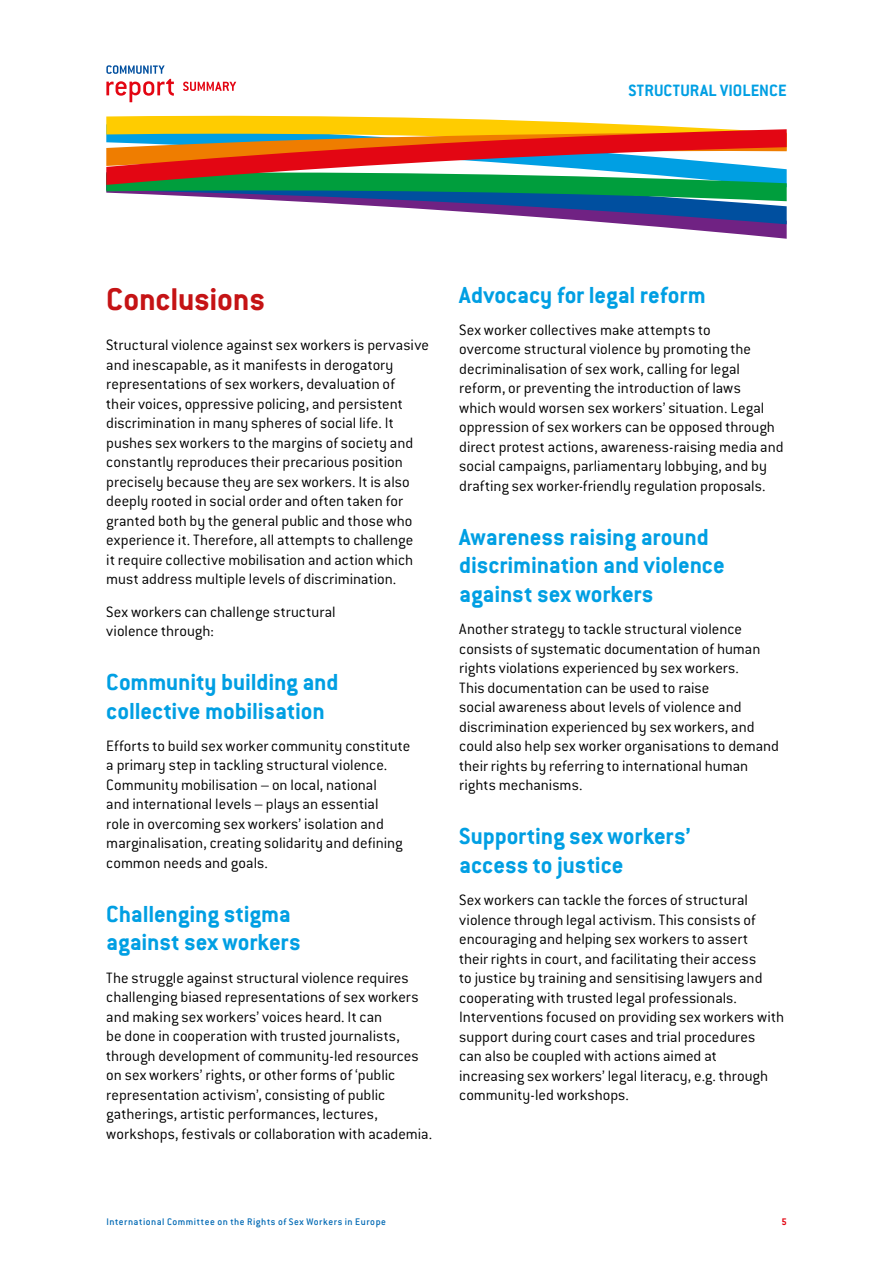
<style>
.page{position:relative;width:893px;height:1263px;background:#fff}
.page>*{position:absolute;margin:0;border:0;box-sizing:border-box;transform-origin:0 0}
.t1{font:700 34.5px "Conduit ITC";color:#c51315}
.t2{font:700 25.5px/28.5px "Conduit ITC";color:#009fe3}
.t3{font:700 18px "Conduit ITC";letter-spacing:.01em;color:#009fe3}
.t4{font:300 16.5px/19.5px "Conduit ITC";color:#000}
.t5{font:500 10.5px "Conduit ITC";letter-spacing:.05em;color:#0069b4}
.t6{font:700 10.5px "Conduit ITC";color:#e30613}
</style>
<div class="page">
<svg style="left:106px;top:115px;width:681px;height:124px"></svg>
<svg style="left:106px;top:65px;width:68px;height:37px"></svg>
<svg style="left:183px;top:82px;width:53px;height:9px"></svg>
<p class="t3" style="left:628px;top:80px;width:160px">Structural violence</p>
<h1 class="t1" style="left:106px;top:279px;width:160px">Conclusions</h1>
<p class="t4" style="left:106px;top:335px;width:324px">Structural violence against sex workers is pervasive and inescapable, as it manifests in derogatory representations of sex workers, devaluation of<br>their voices, oppressive policing, and persistent discrimination in many spheres of social life. It pushes sex workers to the margins of society and constantly reproduces their precarious position precisely because they are sex workers. It is also deeply rooted in social order and often taken for granted both by the general public and those who experience it. Therefore, all attempts to challenge<br>it require collective mobilisation and action which must address multiple levels of discrimination.</p>
<p class="t4" style="left:106px;top:602px;width:231px">Sex workers can challenge structural violence through:</p>
<h2 class="t2" style="left:106px;top:667px;width:234px">Community building and collective mobilisation</h2>
<p class="t4" style="left:106px;top:736px;width:306px">Efforts to build sex worker community constitute a primary step in tackling structural violence.<br>Community mobilisation – on local, national<br>and international levels – plays an essential<br>role in overcoming sex workers’ isolation and marginalisation, creating solidarity and defining common needs and goals.</p>
<h2 class="t2" style="left:106px;top:899px;width:196px">Challenging stigma against sex workers</h2>
<p class="t4" style="left:106px;top:968px;width:327px">The struggle against structural violence requires challenging biased representations of sex workers and making sex workers’ voices heard. It can<br>be done in cooperation with trusted journalists, through development of community-led resources on sex workers’ rights, or other forms of ‘public representation activism’, consisting of public gatherings, artistic performances, lectures, workshops, festivals or collaboration with academia.</p>
<h2 class="t2" style="left:459px;top:280px;width:248px">Advocacy for legal reform</h2>
<p class="t4" style="left:459px;top:320px;width:326px">Sex worker collectives make attempts to<br>overcome structural violence by promoting the decriminalisation of sex work, calling for legal reform, or preventing the introduction of laws<br>which would worsen sex workers’ situation. Legal oppression of sex workers can be opposed through direct protest actions, awareness-raising media and social campaigns, parliamentary lobbying, and by drafting sex worker-friendly regulation proposals.</p>
<h2 class="t2" style="left:459px;top:522px;width:267px">Awareness raising around discrimination and violence against sex workers</h2>
<p class="t4" style="left:459px;top:619px;width:321px">Another strategy to tackle structural violence consists of systematic documentation of human rights violations experienced by sex workers.<br>This documentation can be used to raise<br>social awareness about levels of violence and discrimination experienced by sex workers, and could also help sex worker organisations to demand their rights by referring to international human rights mechanisms.</p>
<h2 class="t2" style="left:459px;top:821px;width:233px">Supporting sex workers’ access to justice</h2>
<p class="t4" style="left:459px;top:890px;width:326px">Sex workers can tackle the forces of structural violence through legal activism. This consists of encouraging and helping sex workers to assert<br>their rights in court, and facilitating their access<br>to justice by training and sensitising lawyers and cooperating with trusted legal professionals.<br>I nterventions focused on providing sex workers with support during court cases and trial procedures<br>can also be coupled with actions aimed at increasing sex workers’ legal literacy, e.g. through community‑led workshops.</p>
<p class="t5" style="left:106px;top:1216px;width:281px">International Committee on the Rights of Sex Workers in Europe</p>
<p class="t6" style="left:781px;top:1216px;width:7px">5</p>
</div>
